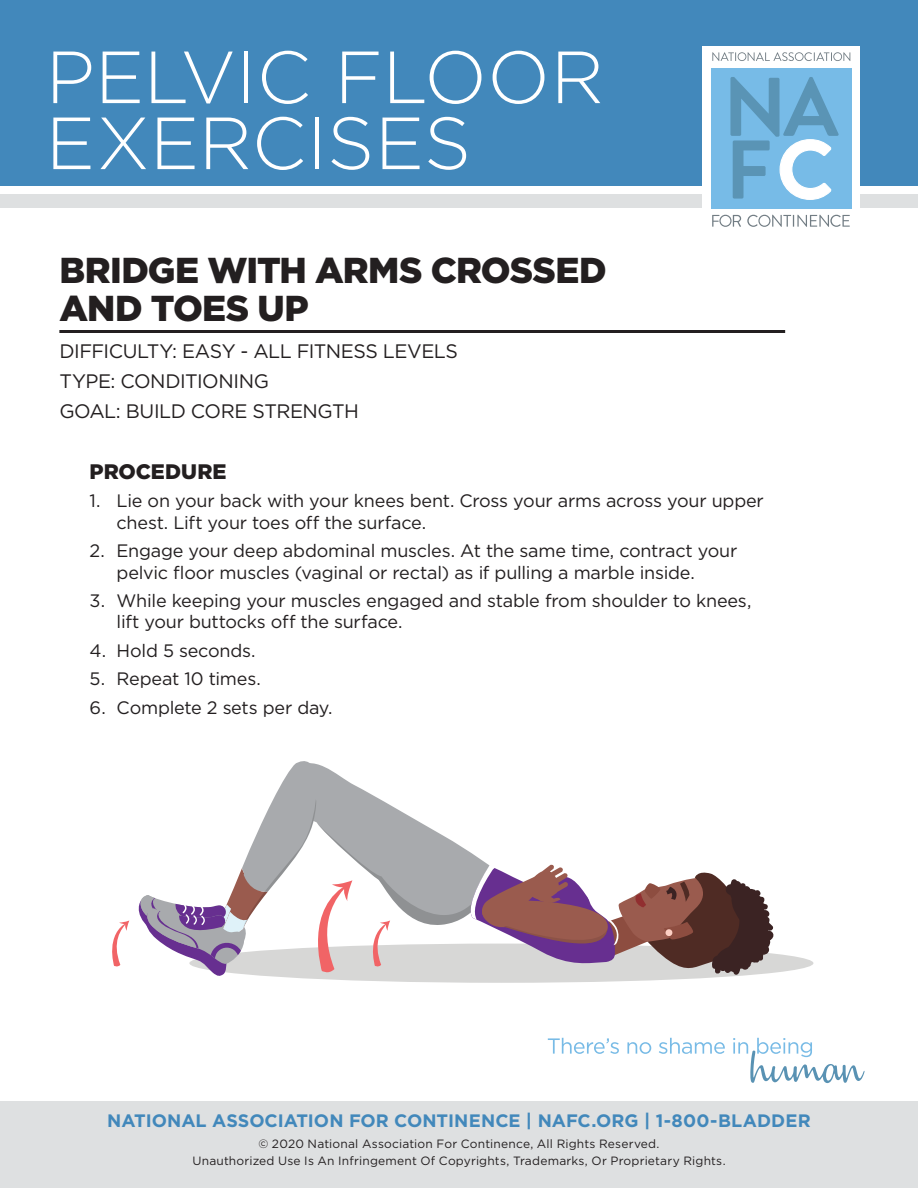
<style>
.page{position:relative;width:918px;height:1188px;background:#fff}
.page>*{position:absolute;margin:0;border:0;box-sizing:border-box;transform-origin:0 0}
.t1{font:300 73.65px/66px "Gotham Pro";color:#fff}
.t2{font:900 36px/37.5px "Gotham Pro";letter-spacing:-.02em;color:#231f20}
.t3{font:900 21px "Gotham Pro";letter-spacing:-.005em;color:#231f20}
.t4{font:19.5px "Gotham Pro";letter-spacing:-.025em;color:#231f20}
.t5{font:18px/21.6px "Gotham Pro";letter-spacing:-.01em;color:#231f20}
.t6{font:700 18px "Gotham Pro";color:#4288bb}
.t7{font:12px "Gotham Pro";letter-spacing:.015em;color:#231f20}
</style>
<div class="page">
<div style="left:0;top:0;width:918px;height:186px;background:#4288bb"></div>
<div style="left:0;top:194px;width:918px;height:14px;background:#dee0e1"></div>
<div style="left:702px;top:47px;width:158px;height:204px;background:#fff"></div>
<div style="left:711px;top:68px;width:140px;height:140px;background:#77bbe7"></div>
<svg style="left:730px;top:77px;width:109px;height:123px"></svg>
<svg style="left:712px;top:52px;width:138px;height:9px"></svg>
<svg style="left:712px;top:215px;width:29px;height:12px"></svg>
<svg style="left:747px;top:215px;width:103px;height:12px"></svg>
<div style="left:0;top:1102px;width:918px;height:86px;background:#dee0e1"></div>
<hr style="left:59px;top:330px;width:726px;height:3px;background:#231f20">
<svg style="left:548px;top:1038px;width:71px;height:16px"></svg>
<svg style="left:627px;top:1042px;width:24px;height:12px"></svg>
<svg style="left:659px;top:1038px;width:66px;height:16px"></svg>
<svg style="left:733px;top:1038px;width:132px;height:46px"></svg>
<div style="left:189px;top:944px;width:624px;height:39px;background:#d7d7d6;border-radius:50%"></div>
<svg style="left:112px;top:761px;width:663px;height:216px"></svg>
<h1 class="t1" style="left:46px;top:45px;width:560px">PELVIC FLOOR<br>EXERCISES</h1>
<p class="t2" style="left:59px;top:251px;width:549px">BRIDGE WITH ARMS CROSSED<br>AND TOES UP</p>
<p class="t4" style="left:59px;top:340px;width:400px">DIFFICULTY: EASY - ALL FITNESS LEVELS</p>
<p class="t4" style="left:59px;top:370px;width:211px">TYPE: CONDITIONING</p>
<p class="t4" style="left:59px;top:400px;width:301px">GOAL: BUILD CORE STRENGTH</p>
<p class="t3" style="left:90px;top:459px;width:138px">PROCEDURE</p>
<p class="t5" style="left:117px;top:490px;width:649px;text-indent:-27px">1. Lie on your back with your knees bent. Cross your arms across your upper chest. Lift your toes off the surface.</p>
<p class="t5" style="left:117px;top:540px;width:622px;text-indent:-27px">2. Engage your deep abdominal muscles. At the same time, contract your pelvic floor muscles (vaginal or rectal) as if pulling a marble inside.</p>
<p class="t5" style="left:117px;top:590px;width:636px;text-indent:-27px">3. While keeping your muscles engaged and stable from shoulder to knees, lift your buttocks off the surface.</p>
<p class="t5" style="left:90px;top:640px;width:168px">4. Hold 5 seconds.</p>
<p class="t5" style="left:90px;top:668px;width:173px">5. Repeat 10 times.</p>
<p class="t5" style="left:90px;top:696px;width:245px">6. Complete 2 sets per day.</p>
<p class="t6" style="left:107px;top:1110px;width:705px">NATIONAL ASSOCIATION FOR CONTINENCE | NAFC.ORG | 1-800-BLADDER</p>
<p class="t7" style="left:258px;top:1137px;width:403px">© 2020 National Association For Continence, All Rights Reserved.</p>
<p class="t7" style="left:192px;top:1154px;width:535px">Unauthorized Use Is An Infringement Of Copyrights, Trademarks, Or Proprietary Rights.</p>
</div>
